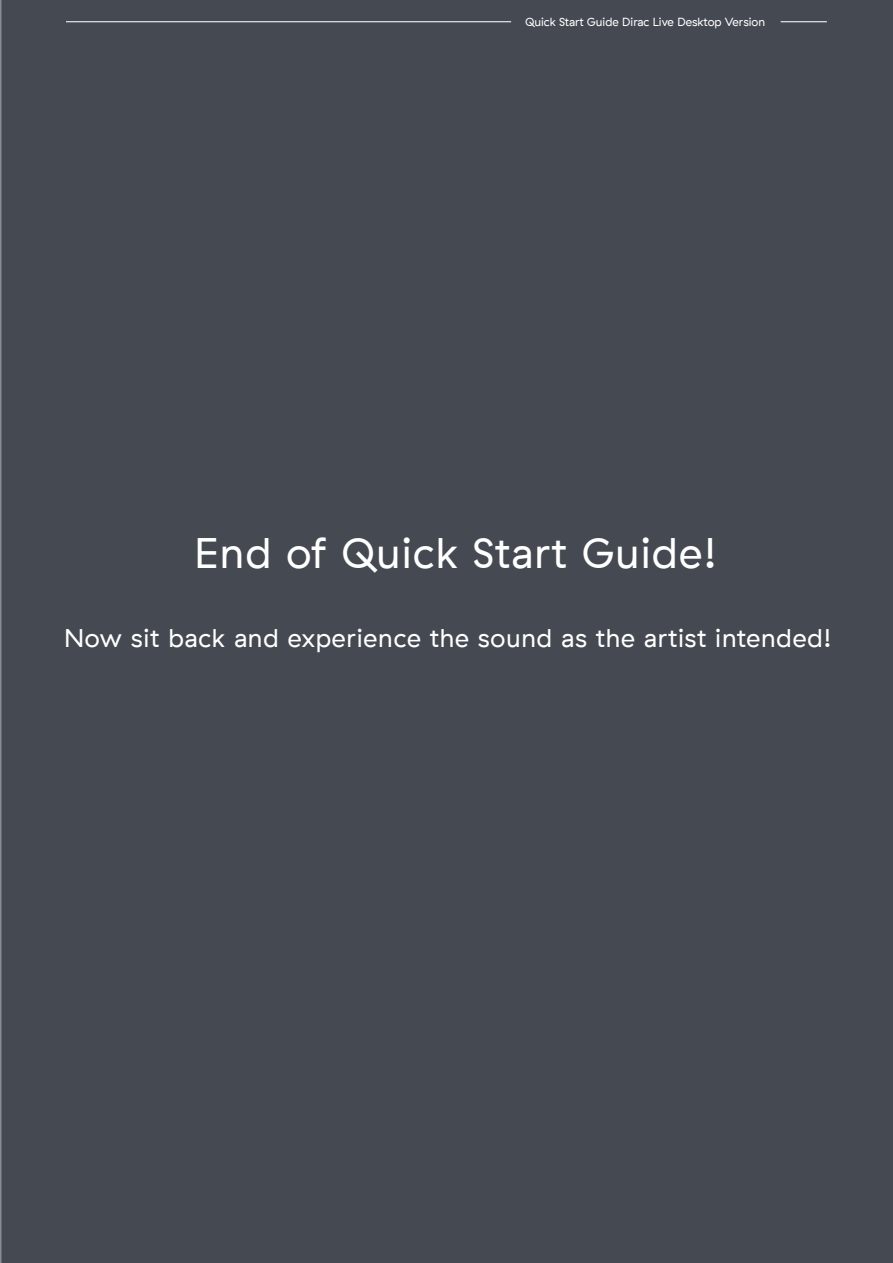
<style>
.page{position:relative;width:893px;height:1263px;background:#454952}
.page>*{position:absolute;margin:0;border:0;box-sizing:border-box;transform-origin:0 0}
.t1{font:42.6px "GT Haptik";letter-spacing:.03em;color:#fff}
.t2{font:25.5px "GT Haptik";letter-spacing:.03em;color:#fff}
.t3{font:11.7px "GT Haptik";color:#fff}
</style>
<div class="page">
<hr style="left:66px;top:21px;width:445px;height:1px;background:#fff">
<hr style="left:781px;top:21px;width:46px;height:1px;background:#fff">
<p class="t3" style="left:525px;top:15px;width:242px">Quick Start Guide Dirac Live Desktop Version</p>
<p class="t1" style="left:195px;top:528px;width:524px">End of Quick Start Guide!</p>
<p class="t2" style="left:64px;top:623px;width:769px">Now sit back and experience the sound as the artist intended!</p>
</div>
